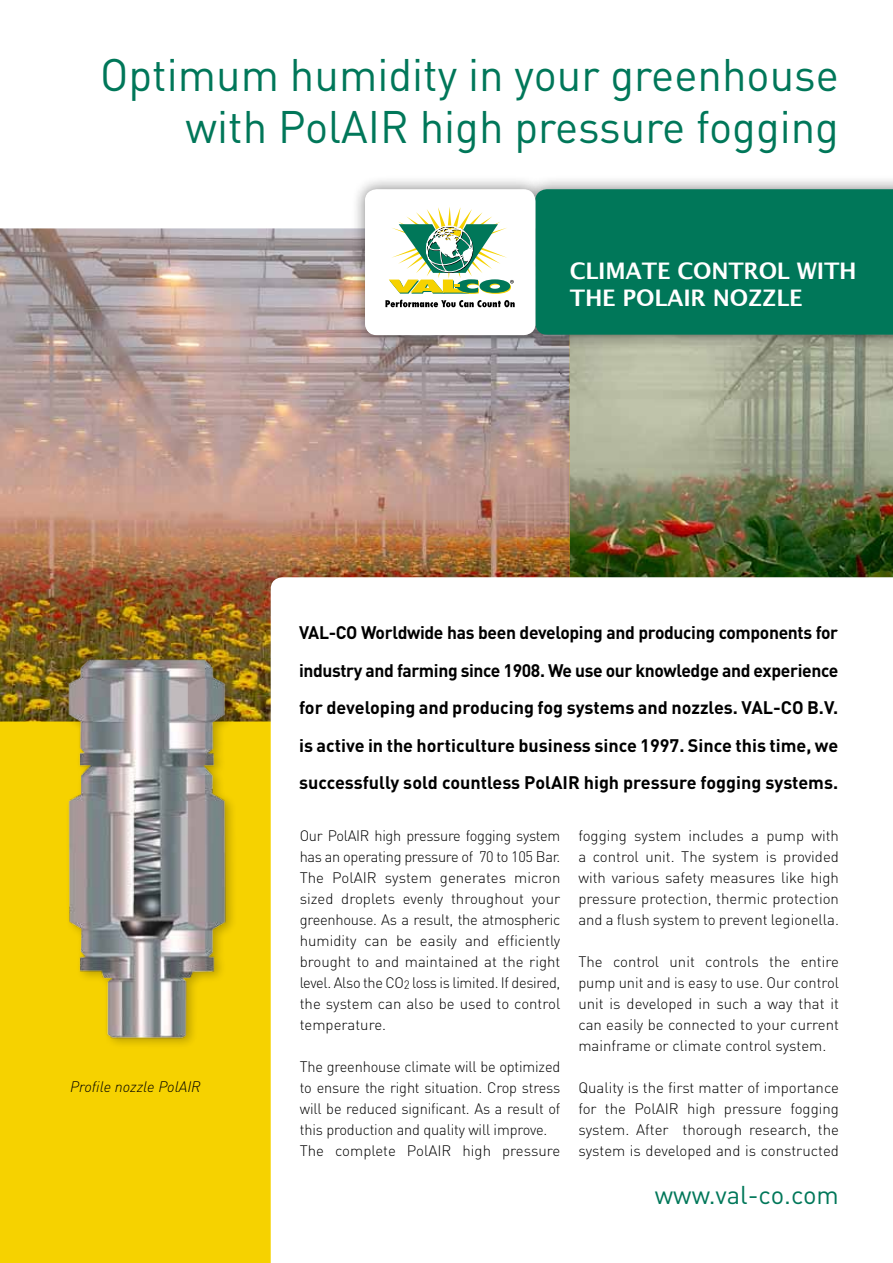
<style>
.page{position:relative;width:893px;height:1263px;background:#fff}
.page>*{position:absolute;margin:0;border:0;box-sizing:border-box;transform-origin:0 0}
.t1{font:45px/52.5px "DIN";color:#007759;text-align:right}
.t2{font:25.5px "DIN";color:#007759}
.t3{font:700 22.8px/27.5px "Lucida Grande";letter-spacing:-.01em;color:#fff}
.t4{font:700 18px/37.5px "DIN";color:#000;text-align:justify}
.t5{font:300 15px/21px "DIN";letter-spacing:-.01em;color:#000;text-align:justify}
.t6{font:italic 300 15px "DIN";color:#000}
</style>
<div class="page">
<div style="left:0;top:238px;width:893px;height:1025px;background:#f6d200"></div>
<img style="left:0;top:228px;width:570px;height:400px">
<img style="left:570px;top:349px;width:323px;height:228px">
<div style="left:271px;top:577px;width:622px;height:686px;background:#fff"></div>
<div style="left:351px;top:175px;width:198px;height:174px;background:#000;opacity:.5"></div>
<div style="left:521px;top:175px;width:372px;height:174px;background:#000;opacity:.5"></div>
<div style="left:535px;top:189px;width:358px;height:146px;background:#007759"></div>
<div style="left:365px;top:190px;width:170px;height:145px;background:#fff;border-radius:12px"></div>
<svg style="left:385px;top:300px;width:130px;height:7px"></svg>
<svg style="left:389px;top:207px;width:125px;height:87px"></svg>
<img style="left:0;top:628px;width:271px;height:443px">
<h1 class="t1" style="left:100px;top:47px;width:740px">Optimum humidity in your greenhouse with PolAIR high pressure fogging</h1>
<h3 class="t3" style="left:570px;top:257px;width:288px">CLIMATE CONTROL WITH<br>THE POLAIR</h3>
<h3 class="t3" style="left:713px;top:284px;width:91px">NOZZLE</h3>
<p class="t6" style="left:70px;top:1077px;width:132px">Profile nozzle PolAIR</p>
<p class="t4" style="left:299px;top:613px;width:541px">VAL-CO Worldwide has been developing and producing components for industry and farming since 1908. We use our knowledge and experience for developing and producing fog systems and nozzles. VAL-CO B.V. is active in the horticulture business since 1997. Since this time, we successfully sold countless PolAIR high pressure fogging systems.</p>
<p class="t5" style="left:300px;top:824px;width:262px">Our PolAIR high pressure fogging system has an operating pressure of 70 to 105 Bar.<br>The PolAIR system generates micron sized droplets evenly throughout your greenhouse. As a result, the atmospheric humidity can be easily and efficiently brought to and maintained at the right level. Also the CO<sub>2</sub> loss is limited. If desired, the system can also be used to control temperature.</p>
<p class="t5" style="left:300px;top:1055px;width:262px;text-align:left">The greenhouse climate will be optimized to ensure the right situation. Crop stress will be reduced significant. As a result of this production and quality will improve.<br>The complete PolAIR high pressure</p>
<p class="t5" style="left:578px;top:824px;width:262px">fogging system includes a pump with a control unit. The system is provided with various safety measures like high pressure protection, thermic protection and a flush system to prevent legionella.</p>
<p class="t5" style="left:578px;top:950px;width:262px">The control unit controls the entire pump unit and is easy to use. Our control unit is developed in such a way that it can easily be connected to your current mainframe or climate control system.</p>
<p class="t5" style="left:578px;top:1076px;width:262px">Quality is the first matter of importance for the PolAIR high pressure fogging system. After thorough research, the system is developed and is constructed</p>
<h2 class="t2" style="left:655px;top:1179px;width:186px">www.val-co.com</h2>
</div>
